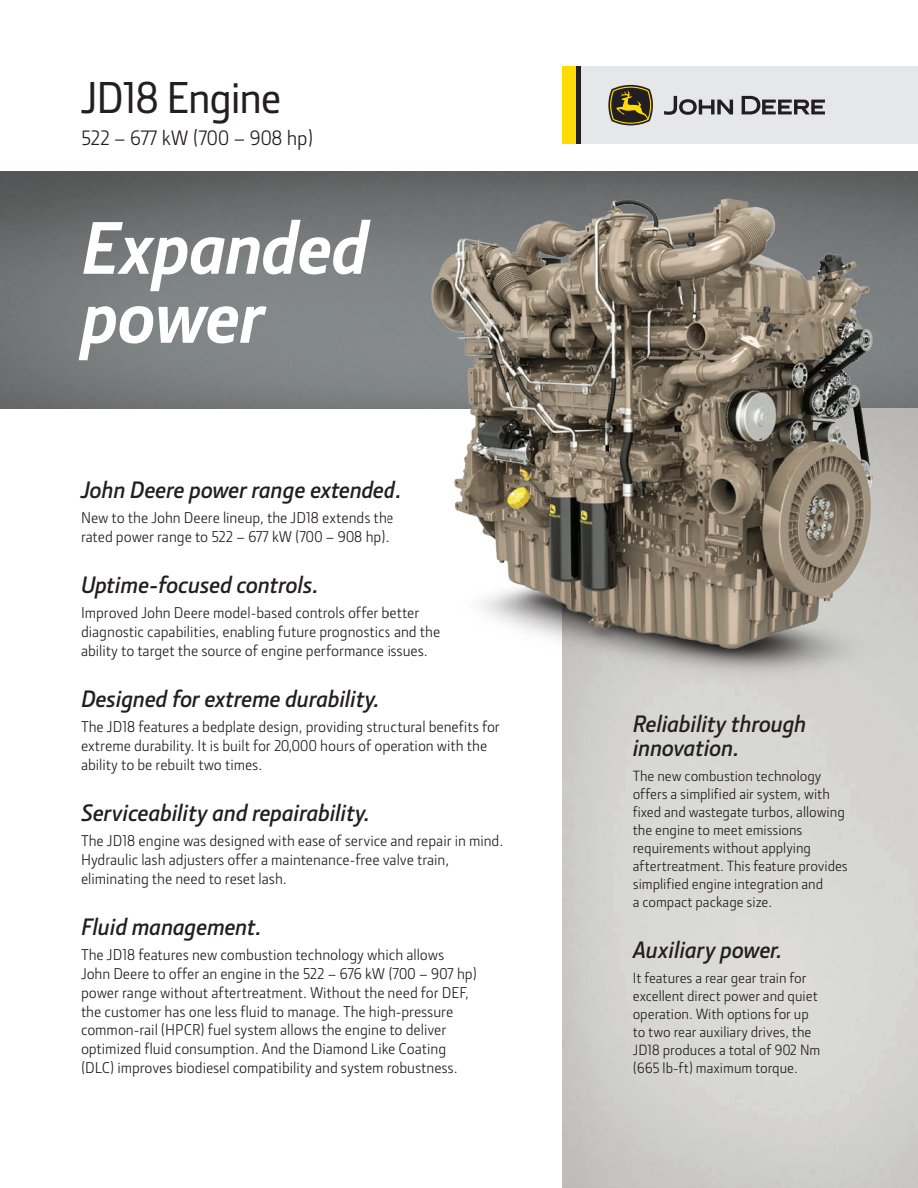
<style>
.page{position:relative;width:918px;height:1188px;background:#fff}
.page>*{position:absolute;margin:0;border:0;box-sizing:border-box;transform-origin:0 0}
._10_12_Text{font:italic 700 75px/69px "JD Sans Pro";letter-spacing:-.01em;color:#fff}
.Cover_subhead{font:500 45px "JD Sans Pro";letter-spacing:-.025em;color:#231f20}
._10_12_Text-2{font:italic 600 24px "JD Sans Pro";letter-spacing:-.005em;color:#231f20}
._14_16_Semibold_Ital{font:italic 600 24px/24px "JD Sans Pro";color:#231f20}
.Cover_subhead-2{font:21px "JD Sans Pro";letter-spacing:-.03em;color:#231f20}
._10_12_Text-3{font:15.75px/18.8px "JD Sans Pro";color:#231f20}
._10_12_Text-4{font:15px/18px "JD Sans Pro";color:#231f20}
</style>
<div class="page">
<img style="left:0;top:171px;width:918px;height:237px">
<div style="left:581px;top:66px;width:337px;height:78px;background:#e6e7e9"></div>
<svg style="left:664px;top:96px;width:161px;height:19px"></svg>
<svg style="left:608px;top:85px;width:45px;height:40px"></svg>
<div style="left:562px;top:66px;width:14px;height:78px;background:#ffdc01"></div>
<div style="left:576px;top:66px;width:5px;height:78px;background:#231f20"></div>
<img style="left:390px;top:171px;width:512px;height:580px">
<p class="Cover_subhead" style="left:81px;top:68px;width:202px">JD18 Engine</p>
<p class="Cover_subhead-2" style="left:81px;top:125px;width:234px">522 – 677 kW (700 – 908 hp)</p>
<p class="_10_12_Text" style="left:81px;top:212px;width:289px">Expanded power</p>
<p class="_10_12_Text-2" style="left:81px;top:474px;width:323px">John Deere power range extended.</p>
<p class="_10_12_Text-3" style="left:81px;top:508px;width:315px">New to the John Deere lineup, the JD18 extends the rated power range to 522 – 677 kW (700 – 908 hp).</p>
<p class="_10_12_Text-2" style="left:81px;top:569px;width:239px">Uptime-focused controls.</p>
<p class="_10_12_Text-3" style="left:81px;top:603px;width:361px">Improved John Deere model-based controls offer better diagnostic capabilities, enabling future prognostics and the ability to target the source of engine performance issues.</p>
<p class="_10_12_Text-2" style="left:81px;top:683px;width:300px">Designed for extreme durability.</p>
<p class="_10_12_Text-3" style="left:81px;top:717px;width:420px">The JD18 features a bedplate design, providing structural benefits for extreme durability. It is built for 20,000 hours of operation with the ability to be rebuilt two times.</p>
<p class="_10_12_Text-2" style="left:81px;top:797px;width:291px">Serviceability and repairability.</p>
<p class="_10_12_Text-3" style="left:81px;top:831px;width:424px">The JD18 engine was designed with ease of service and repair in mind.<br>Hydraulic lash adjusters offer a maintenance-free valve train, eliminating the need to reset lash.</p>
<p class="_10_12_Text-2" style="left:81px;top:911px;width:182px">Fluid management.</p>
<p class="_10_12_Text-3" style="left:81px;top:945px;width:398px">The JD18 features new combustion technology which allows John Deere to offer an engine in the 522 – 676 kW (700 – 907 hp) power range without aftertreatment. Without the need for DEF, the customer has one less fluid to manage. The high-pressure common-rail (HPCR) fuel system allows the engine to deliver optimized fluid consumption. And the Diamond Like Coating (DLC) improves biodiesel compatibility and system robustness.</p>
<p class="_14_16_Semibold_Ital" style="left:633px;top:711px;width:175px">Reliability through innovation.</p>
<p class="_10_12_Text-4" style="left:633px;top:767px;width:217px">The new combustion technology offers a simplified air system, with fixed and wastegate turbos, allowing the engine to meet emissions requirements without applying aftertreatment. This feature provides simplified engine integration and<br>a compact package size.</p>
<p class="_14_16_Semibold_Ital" style="left:633px;top:937px;width:151px">Auxiliary power.</p>
<p class="_10_12_Text-4" style="left:633px;top:968px;width:189px">It features a rear gear train for excellent direct power and quiet operation. With options for up to two rear auxiliary drives, the<br>JD18 produces a total of 902 Nm (665 lb-ft) maximum torque.</p>
</div>
